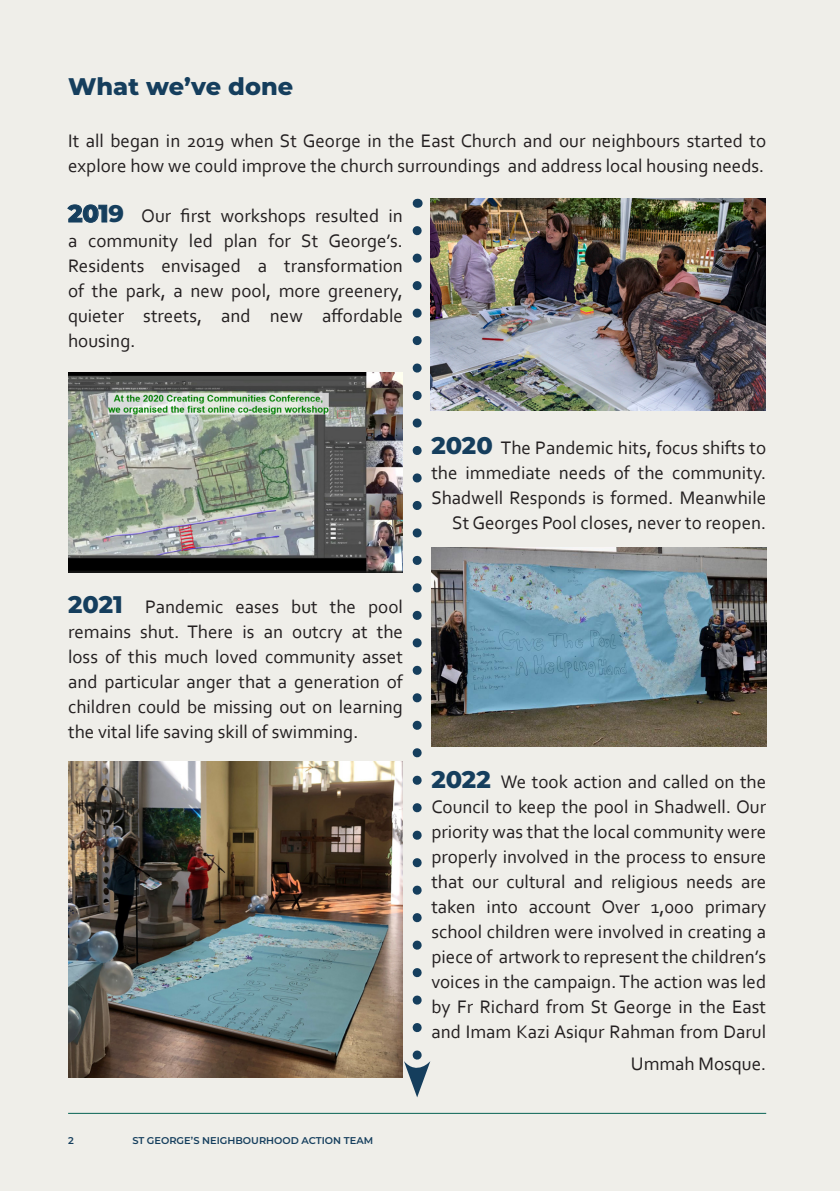
<style>
.page{position:relative;width:840px;height:1191px;background:#fff}
.page>*{position:absolute;margin:0;border:0;box-sizing:border-box;transform-origin:0 0}
.Header_2{font:800 24px "Montserrat";color:#153e5d}
.Header_2-2{font:19px/25px "Corbel";color:#231f20;text-align:justify}
.Body{font:19px/25px "Corbel";color:#231f20}
.t1{font:600 9.8px "Montserrat";color:#153e5d}
.s1{font-family:"Montserrat";font-weight:800;font-size:24px;color:#153e5d}
</style>
<div class="page">
<div style="left:0;top:0;width:839px;height:1191px;background:#efeee9"></div>
<hr style="left:68px;top:1113px;width:697px;height:1px;background:#066353">
<svg style="left:404px;top:230px;width:26px;height:867px"></svg>
<img style="left:69px;top:372px;width:333px;height:200px">
<img style="left:430px;top:199px;width:334px;height:211px">
<img style="left:431px;top:547px;width:334px;height:199px">
<img style="left:68px;top:761px;width:335px;height:316px">
<p class="Header_2" style="left:68px;top:69px;width:227px">What we’ve done</p>
<p class="Body" style="left:68px;top:128px;width:699px">It all began in 2019 when St George in the East Church and our neighbours started to explore how we could improve the church surroundings and address local housing needs.</p>
<p class="Header_2-2" style="left:68px;top:203px;width:336px"><span class="s1">2019</span> Our first workshops resulted in a community led plan for St George’s.<br>Residents envisaged a transformation of the park, a new pool, more greenery, quieter streets, and new affordable housing.</p>
<p class="Header_2-2" style="left:68px;top:594px;width:336px"><span class="s1">2021</span> Pandemic eases but the pool remains shut. There is an outcry at the loss of this much loved community asset and particular anger that a generation of children could be missing out on learning the vital life saving skill of swimming.</p>
<p class="t1" style="left:68px;top:1134px;width:7px">2</p>
<p class="t1" style="left:132px;top:1134px;width:242px">ST GEORGE’S NEIGHBOURHOOD ACTION TEAM</p>
<p class="Header_2-2" style="left:431px;top:435px;width:336px;text-align:right"><span class="s1">2020</span> The Pandemic hits, focus shifts to the immediate needs of the community.<br>Shadwell Responds is formed. Meanwhile St Georges Pool closes, never to reopen.</p>
<p class="Header_2-2" style="left:431px;top:769px;width:336px"><span class="s1">2022</span> We took action and called on the Council to keep the pool in Shadwell. Our priority was that the local community were properly involved in the process to ensure that our cultural and religious needs are taken into account Over 1,000 primary school children were involved in creating a piece of artwork to represent the children’s voices in the campaign. The action was led by Fr Richard from St George in the East and Imam Kazi Asiqur Rahman from Darul</p>
<p class="Header_2-2" style="left:630px;top:1051px;width:137px">Ummah Mosque.</p>
</div>
